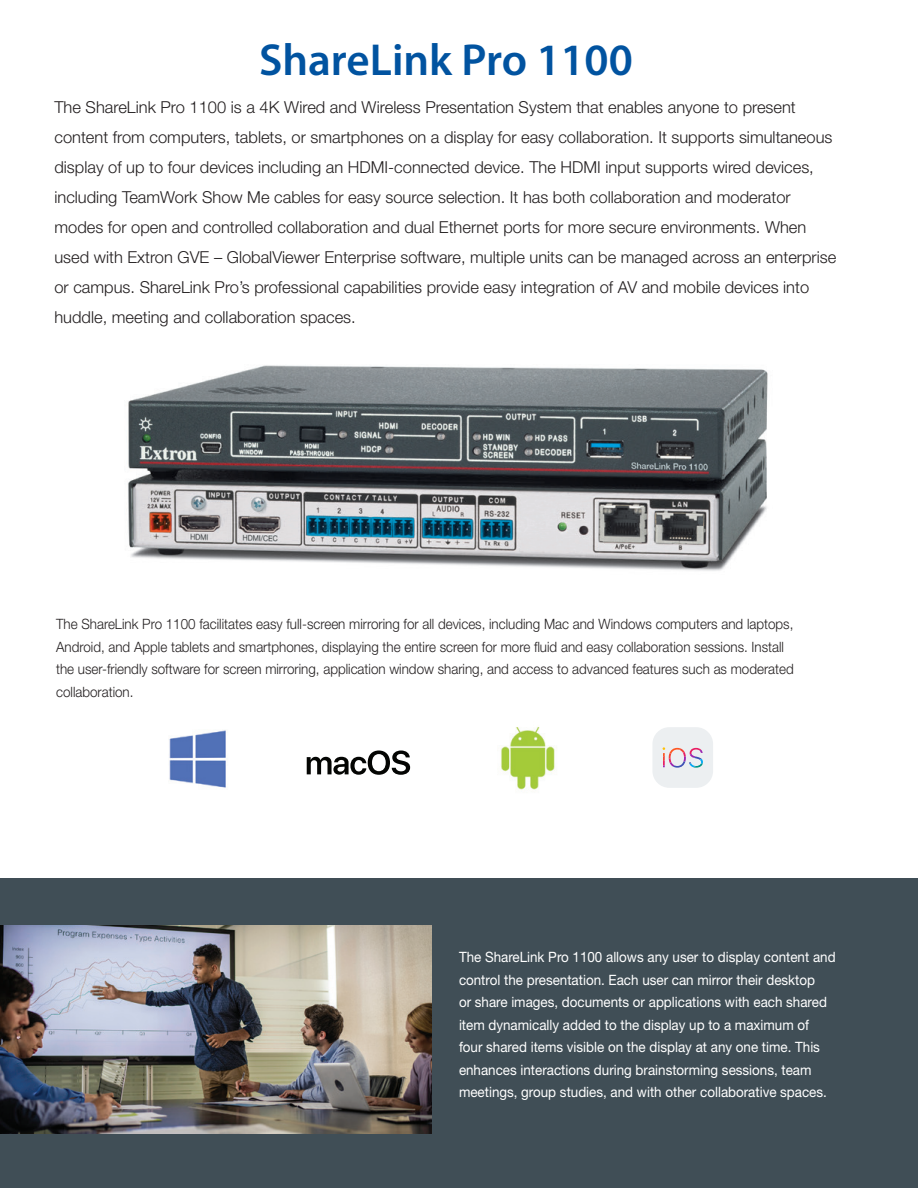
<style>
.page{position:relative;width:918px;height:1188px;background:#fff}
.page>*{position:absolute;margin:0;border:0;box-sizing:border-box;transform-origin:0 0}
.sidebar_subhead{font:600 45px "Myriad Pro";color:#0153a0}
.sidebar_subhead-2{font:300 16.5px/30px "Helvetica Neue LT Std";color:#231f20}
.bodycopy_desc_left_j{font:14.25px/22.5px "Helvetica Neue LT Std";color:#fff;scale:.94 1}
.bodycopy_desc_left_j-2{font:300 14.25px/22.5px "Helvetica Neue LT Std";color:#231f20;scale:.94 1}
</style>
<div class="page">
<img style="left:500px;top:727px;width:55px;height:63px">
<img style="left:169px;top:730px;width:57px;height:58px">
<div style="left:0;top:878px;width:918px;height:310px;background:#404e56"></div>
<img style="left:0;top:926px;width:432px;height:208px">
<div style="left:652px;top:727px;width:61px;height:61px;background:#eceff1;border-radius:17px"></div>
<svg style="left:663px;top:747px;width:40px;height:21px"></svg>
<img style="left:128px;top:365px;width:640px;height:206px">
<svg style="left:307px;top:750px;width:103px;height:25px"></svg>
<p class="sidebar_subhead" style="left:259px;top:32px;width:375px">ShareLink Pro 1100</p>
<p class="sidebar_subhead-2" style="left:54px;top:92px;width:783px">The ShareLink Pro 1100 is a 4K Wired and Wireless Presentation System that enables anyone to present content from computers, tablets, or smartphones on a display for easy collaboration. It supports simultaneous display of up to four devices including an HDMI-connected device. The HDMI input supports wired devices, including TeamWork Show Me cables for easy source selection. It has both collaboration and moderator modes for open and controlled collaboration and dual Ethernet ports for more secure environments. When used with Extron GVE – GlobalViewer Enterprise software, multiple units can be managed across an enterprise or campus. ShareLink Pro’s professional capabilities provide easy integration of AV and mobile devices into huddle, meeting and collaboration spaces.</p>
<p class="bodycopy_desc_left_j-2" style="left:56px;top:612px;width:786px">The ShareLink Pro 1100 facilitates easy full-screen mirroring for all devices, including Mac and Windows computers and laptops, Android, and Apple tablets and smartphones, displaying the entire screen for more fluid and easy collaboration sessions. Install the user-friendly software for screen mirroring, application window sharing, and access to advanced features such as moderated collaboration.</p>
<p class="bodycopy_desc_left_j" style="left:459px;top:946px;width:402px">The ShareLink Pro 1100 allows any user to display content and control the presentation. Each user can mirror their desktop<br>or share images, documents or applications with each shared item dynamically added to the display up to a maximum of four shared items visible on the display at any one time. This enhances interactions during brainstorming sessions, team meetings, group studies, and with other collaborative spaces.</p>
</div>
